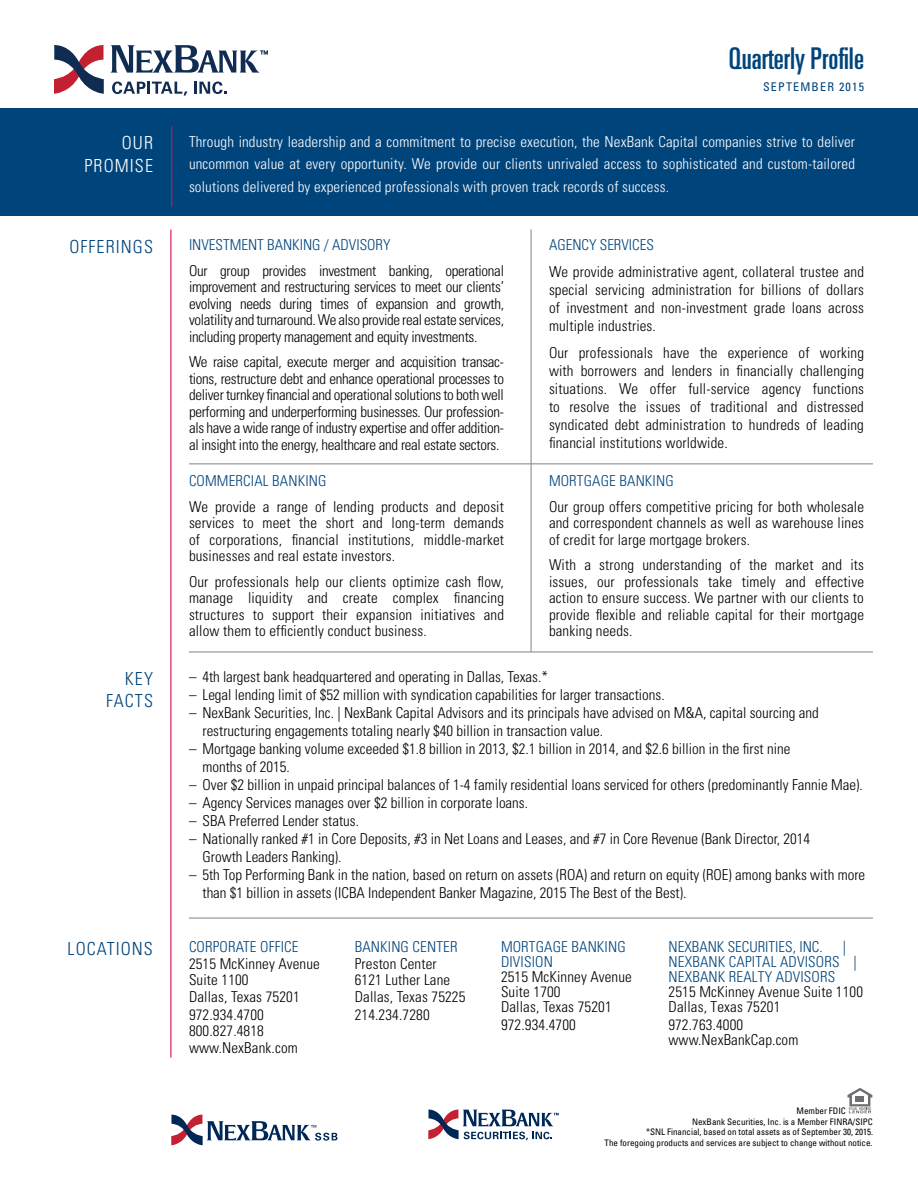
<style>
.page{position:relative;width:918px;height:1188px;background:#fff}
.page>*{position:absolute;margin:0;border:0;box-sizing:border-box;transform-origin:0 0}
.t1{font:ultra-condensed 30px "Univers LT";color:#00447c}
.t2{font:300 condensed 18px/22.5px "Univers LT";letter-spacing:.06em;color:#00447c;text-align:right}
.t3{font:300 condensed 18px/22.5px "Univers LT";letter-spacing:.06em;color:#fff;text-align:right}
.t4{font:300 condensed 15px/16.5px "Univers LT";color:#000}
.t5{font:300 condensed 15px/22.5px "Univers LT";letter-spacing:.01em;color:#fff;text-align:justify}
.t6{font:300 condensed 15px/15px "Univers LT";letter-spacing:.01em;color:#00447c}
.t7{font:300 condensed 15px "Univers LT Std";color:#00447c}
.t8{font:condensed 12px "Univers LT";letter-spacing:.1em;color:#00447c}
.t9{font:condensed 9px "Univers LT";color:#000}
.s1{font-family:"Univers LT Std"}
</style>
<div class="page">
<svg style="left:428px;top:1110px;width:131px;height:30px"></svg>
<svg style="left:54px;top:45px;width:50px;height:49px"></svg>
<svg style="left:112px;top:82px;width:75px;height:14px"></svg>
<svg style="left:194px;top:82px;width:33px;height:12px"></svg>
<svg style="left:110px;top:45px;width:158px;height:28px"></svg>
<div style="left:0;top:108px;width:918px;height:108px;background:#00447c"></div>
<hr style="left:171px;top:126px;width:1px;height:81px;background:#d31245">
<hr style="left:170px;top:230px;width:1px;height:828px;background:#d31245">
<hr style="left:531px;top:230px;width:1px;height:422px;background:#808285">
<hr style="left:189px;top:464px;width:684px;height:1px;background:#808285">
<hr style="left:189px;top:652px;width:684px;height:1px;background:#808285">
<hr style="left:189px;top:918px;width:684px;height:1px;background:#808285">
<svg style="left:848px;top:1088px;width:24px;height:25px"></svg>
<svg style="left:171px;top:1115px;width:167px;height:30px"></svg>
<h1 class="t1" style="left:729px;top:41px;width:137px">Quarterly Profi le</h1>
<p class="t8" style="left:763px;top:79px;width:102px">SEPTEMBER 2015</p>
<p class="t3" style="left:85px;top:132px;width:70px">OUR<br>PROMISE</p>
<p class="t5" style="left:189px;top:130px;width:668px">Through industry leadership and a commitment to precise execution, the NexBank Capital companies strive to deliver uncommon value at every opportunity. We provide our clients unrivaled access to sophisticated and custom-tailored solutions delivered by experienced professionals with proven track records of success.</p>
<p class="t2" style="left:69px;top:235px;width:85px">OFFERINGS</p>
<p class="t6" style="left:189px;top:238px;width:203px">INVESTMENT BANKING / ADVISORY</p>
<p class="t4" style="left:189px;top:262px;width:317px;text-align:justify">Our group provides investment banking, operational improvement and restructuring services to meet our clients’ evolving needs during times of expansion and growth, volatility and turnaround. We also provide real estate services, including property management and equity investments.</p>
<p class="t4" style="left:189px;top:354px;width:317px;text-align:justify">We raise capital, execute merger and acquisition transac&shy;tions, restructure debt and enhance operational processes to deliver turnkey financial and operational solutions to both well performing and underperforming businesses. Our profession&shy;als have a wide range of industry expertise and offer addition&shy;al insight into the energy, healthcare and real estate sectors.</p>
<p class="t6" style="left:549px;top:238px;width:106px">AGENCY SERVICES</p>
<p class="t4" style="left:549px;top:263px;width:317px;line-height:18px;text-align:justify">We provide administrative agent, collateral trustee and special servicing administration for billions of dollars of investment and non-investment grade loans across multiple industries.</p>
<p class="t4" style="left:549px;top:344px;width:317px;line-height:18px;text-align:justify">Our professionals have the experience of working with borrowers and lenders in financially challenging situations. We offer full-service agency functions to resolve the issues of traditional and distressed syndicated debt administration to hundreds of leading financial institutions worldwide.</p>
<p class="t6" style="left:189px;top:474px;width:139px">COMMERCIAL BANKING</p>
<p class="t4" style="left:189px;top:498px;width:317px;text-align:justify">We provide a range of lending products and deposit services to meet the short and long-term demands of corporations, fi nancial institutions, middle-market businesses and real estate investors.</p>
<p class="t4" style="left:189px;top:573px;width:317px;text-align:justify">Our professionals help our clients optimize cash flow, manage liquidity and create complex financing structures to support their expansion initiatives and <span class="s1">allow them to</span> efficiently conduct business.</p>
<p class="t6" style="left:549px;top:474px;width:126px">MORTGAGE BANKING</p>
<p class="t4" style="left:549px;top:498px;width:317px;text-align:justify">Our group offers competitive pricing for both wholesale and correspondent channels as well as warehouse lines of credit for large mortgage brokers.</p>
<p class="t4" style="left:549px;top:557px;width:317px;text-align:justify">With a strong understanding of the market and its issues, our professionals take timely and effective action to ensure success. We partner with our clients to provide flexible and reliable capital for their mortgage banking needs.</p>
<p class="t2" style="left:106px;top:667px;width:48px">KEY<br>FACTS</p>
<p class="t4" style="left:189px;top:669px;width:361px">– 4th largest bank headquartered and operating in Dallas, Texas.*</p>
<p class="t4" style="left:189px;top:687px;width:477px">– Legal lending limit of $52 million with syndication capabilities for larger transactions.</p>
<p class="t4" style="left:202px;top:704px;width:618px;line-height:18px;text-indent:-14px">– NexBank Securities, Inc. | NexBank Capital Advisors and its principals have advised on M&amp;A, capital sourcing and restructuring engagements totaling nearly $40 billion in transaction value.</p>
<p class="t4" style="left:202px;top:740px;width:589px;line-height:18px;text-indent:-14px">– Mortgage banking volume exceeded $1.8 billion in 2013, $2.1 billion in 2014, and $<span class="s1">2</span>.<span class="s1">6</span> billion in the first <span class="s1">nine </span>months of 2015.</p>
<p class="t4" style="left:189px;top:777px;width:675px">– Over $2 billion in unpaid principal balances of 1-4 family residential loans serviced for others (predominantly Fannie Mae).</p>
<p class="t4" style="left:189px;top:795px;width:341px">– Agency Services manages over $2 billion in corporate loans.</p>
<p class="t4" style="left:189px;top:813px;width:172px">– SBA Preferred Lender status.</p>
<p class="t4" style="left:202px;top:830px;width:609px;line-height:18px;text-indent:-14px">– Nationally ranked #1 in Core Deposits, #3 in Net Loans and Leases, and #7 in Core Revenue (Bank Director, 2014<br>Growth Leaders Ranking).</p>
<p class="t4" style="left:202px;top:866px;width:664px;line-height:18px;text-indent:-14px">– 5th Top Performing Bank in the nation, based on return on assets (ROA) and return on equity (ROE) among banks with more than $1 billion in assets (ICBA Independent Banker Magazine, 2015 The Best of the Best).</p>
<p class="t2" style="left:68px;top:937px;width:87px">LOCATIONS</p>
<p class="t6" style="left:189px;top:940px;width:111px">CORPORATE OFFICE</p>
<p class="t4" style="left:189px;top:955px;width:132px">2515 McKinney Avenue<br>Suite 1100<br>Dallas, Texas 75201</p>
<p class="t4" style="left:189px;top:1006px;width:110px">972.934.4700<br>800.827.4818 www.NexBank.com</p>
<p class="t6" style="left:355px;top:940px;width:104px">BANKING CENTER</p>
<p class="t4" style="left:355px;top:955px;width:112px">Preston Center<br>6121 Luther Lane<br>Dallas, Texas 75225<br>214.234.7280</p>
<p class="t6" style="left:501px;top:940px;width:126px">MORTGAGE BANKING<br>DIVISION</p>
<p class="t4" style="left:501px;top:970px;width:132px;line-height:15px">2515 McKinney Avenue<br>Suite 1700<br>Dallas, Texas 75201</p>
<p class="t4" style="left:501px;top:1016px;width:76px">972.934.4700</p>
<p class="t6" style="left:669px;top:939px;width:156px">NEXBANK SECURITIES, INC.</p>
<p class="t7" style="left:843px;top:938px;width:5px">|</p>
<p class="t6" style="left:669px;top:954px;width:190px">NEXBANK CAPITAL ADVISORS <span class="s1">|<br></span>NEXBANK REALTY ADVISORS</p>
<p class="t4" style="left:669px;top:984px;width:196px;line-height:15px">2515 McKinney Avenue Suite 1100<br>Dallas, Texas 75201</p>
<p class="t4" style="left:668px;top:1018px;width:132px;line-height:15px">972.763.4000 www.NexBankCap.com</p>
<p class="t9" style="left:797px;top:1105px;width:51px">Member FDIC</p>
<p class="t9" style="left:692px;top:1116px;width:182px">NexBank Securities, Inc. is a Member FINRA/SIPC</p>
<p class="t9" style="left:646px;top:1126px;width:228px">*SNL Financial, based on total assets as of September 30, 2015.</p>
<p class="t9" style="left:605px;top:1138px;width:269px">The foregoing products and services are subject to change without notice.</p>
</div>
